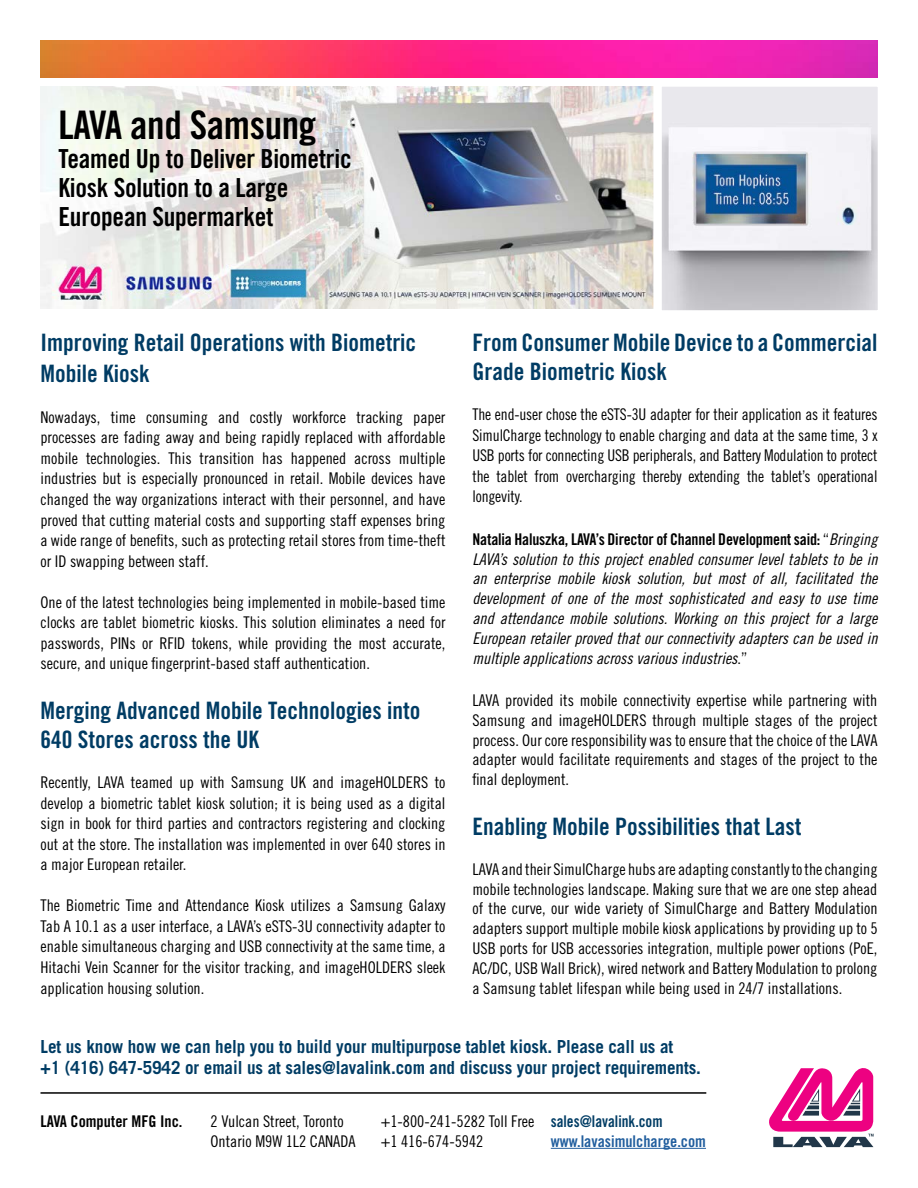
<style>
.page{position:relative;width:918px;height:1188px;background:#fff}
.page>*{position:absolute;margin:0;border:0;box-sizing:border-box;transform-origin:0 0}
.t1{font:39.3px "Trade Gothic Bold Cond Twenty";letter-spacing:-.01em;color:#000}
.t2{font:26.25px/28.8px "Trade Gothic Bold Cond Twenty";letter-spacing:-.01em;color:#000}
.t3{font:24px/28.8px "Trade Gothic Bold Cond Twenty";color:#003c64}
.t4{font:700 18px/21px "Trade Gothic";letter-spacing:-.005em;color:#003c64;scale:.95 1}
.t5{font:16.2px/20.5px "Trade Gothic Cond Eighteen";color:#000;text-align:justify}
.t6{font:16.2px/19.8px "Trade Gothic Cond Eighteen Obl";color:#000;text-align:justify}
.t7{font:16.2px "Trade Gothic Bold Cond Twenty";letter-spacing:-.01em;color:#000}
.t8{font:16.2px "Trade Gothic Bold Cond Twenty";color:#215e9e}
.t9{font:16.2px "Trade Gothic Bold Cond Twenty";color:#003c64;scale:.95 1}
.s1{font-family:"Trade Gothic Cond Eighteen"}
.s2{font-family:"Trade Gothic Cond Eighteen Obl"}
</style>
<div class="page">
<img style="left:40px;top:86px;width:613px;height:223px">
<img style="left:662px;top:87px;width:215px;height:223px">
<img style="left:40px;top:40px;width:838px;height:37px">
<svg style="left:769px;top:1068px;width:105px;height:79px"></svg>
<hr style="left:551px;top:1148px;width:155px;height:1px;background:#215e9e">
<hr style="left:40px;top:1092px;width:666px;height:2px;background:#000">
<h1 class="t1" style="left:59px;top:101px;width:259px">LAVA and Samsung</h1>
<h2 class="t2" style="left:59px;top:144px;width:295px">Teamed Up to Deliver Biometric<br>Kiosk Solution to a Large<br>European Supermarket</h2>
<h3 class="t3" style="left:40px;top:327px;width:377px;line-height:30.6px">Improving Retail Operations with Biometric<br>Mobile Kiosk</h3>
<p class="t5" style="left:40px;top:406px;width:407px">Nowadays, time consuming and costly workforce tracking paper processes are fading away and being rapidly replaced with affordable mobile technologies. This transition has happened across multiple industries but is especially pronounced in retail. Mobile devices have changed the way organizations interact with their personnel, and have proved that cutting material costs and supporting staff expenses bring a wide range of benefits, such as protecting retail stores from time-theft or ID swapping between staff.</p>
<p class="t5" style="left:40px;top:592px;width:407px">One of the latest technologies being implemented in mobile-based time clocks are tablet biometric kiosks. This solution eliminates a need for passwords, PINs or RFID tokens, while providing the most accurate, secure, and unique fingerprint-based staff authentication.</p>
<h3 class="t3" style="left:40px;top:696px;width:382px">Merging Advanced Mobile Technologies into<br>640 Stores across the UK</h3>
<p class="t5" style="left:40px;top:772px;width:407px">Recently, LAVA teamed up with Samsung UK and imageHOLDERS to develop a biometric tablet kiosk solution; it is being used as a digital sign in book for third parties and contractors registering and clocking out at the store. The installation was implemented in over 640 stores in a major European retailer.</p>
<p class="t5" style="left:40px;top:895px;width:407px">The Biometric Time and Attendance Kiosk utilizes a Samsung Galaxy Tab A 10.1 as a user interface, a LAVA’s eSTS-3U connectivity adapter to enable simultaneous charging and USB connectivity at the same time, a Hitachi Vein Scanner for the visitor tracking, and imageHOLDERS sleek application housing solution.</p>
<h3 class="t3" style="left:472px;top:328px;width:407px">From Consumer Mobile Device to a Commercial<br>Grade Biometric Kiosk</h3>
<p class="t5" style="left:472px;top:404px;width:407px">The end-user chose the eSTS-3U adapter for their application as it features SimulCharge technology to enable charging and data at the same time, 3 x USB ports for connecting USB peripherals, and Battery Modulation to protect the tablet from overcharging thereby extending the tablet’s operational longevity.</p>
<p class="t7" style="left:472px;top:529px;width:407px">Natalia Haluszka, LAVA’s Director of Channel Development said: <span class="s1">“</span><span class="s2">Bringing</span></p>
<p class="t6" style="left:473px;top:549px;width:407px">LAVA’s solution to this project enabled consumer level tablets to be in an enterprise mobile kiosk solution, but most of all, facilitated the development of one of the most sophisticated and easy to use time and attendance mobile solutions. Working on this project for a large European retailer proved that our connectivity adapters can be used in multiple applications across various industries<span class="s1">.”</span></p>
<p class="t5" style="left:473px;top:690px;width:407px;line-height:19.8px">LAVA provided its mobile connectivity expertise while partnering with Samsung and imageHOLDERS through multiple stages of the project process. Our core responsibility was to ensure that the choice of the LAVA adapter would facilitate requirements and stages of the project to the final deployment.</p>
<h3 class="t3" style="left:472px;top:812px;width:331px">Enabling Mobile Possibilities that Last</h3>
<p class="t5" style="left:472px;top:859px;width:407px;line-height:19.8px">LAVA and their SimulCharge hubs are adapting constantly to the changing mobile technologies landscape. Making sure that we are one step ahead of the curve, our wide variety of SimulCharge and Battery Modulation adapters support multiple mobile kiosk applications by providing up to 5<br>USB ports for USB accessories integration, multiple power options (PoE, AC/DC, USB Wall Brick), wired network and Battery Modulation to prolong a Samsung tablet lifespan while being used in 24/7 installations.</p>
<p class="t4" style="left:40px;top:1035px;width:697px">Let us know how we can help you to build your multipurpose tablet kiosk. Please call us at<br>+1 (416) 647-5942 or email us at sales@lavalink.com and discuss your project requirements.</p>
<p class="t9" style="left:551px;top:1111px;width:119px">sales@lavalink.com</p>
<p class="t7" style="left:40px;top:1111px;width:144px">LAVA Computer MFG Inc.</p>
<p class="t5" style="left:211px;top:1112px;width:147px;line-height:19.5px">2 Vulcan Street, Toronto<br>Ontario M9W 1L2 CANADA</p>
<p class="t5" style="left:381px;top:1112px;width:155px;line-height:19.5px">+1-800-241-5282 Toll Free +1 416-674-5942</p>
<p class="t8" style="left:551px;top:1131px;width:157px">www.lavasimulcharge.com</p>
</div>
